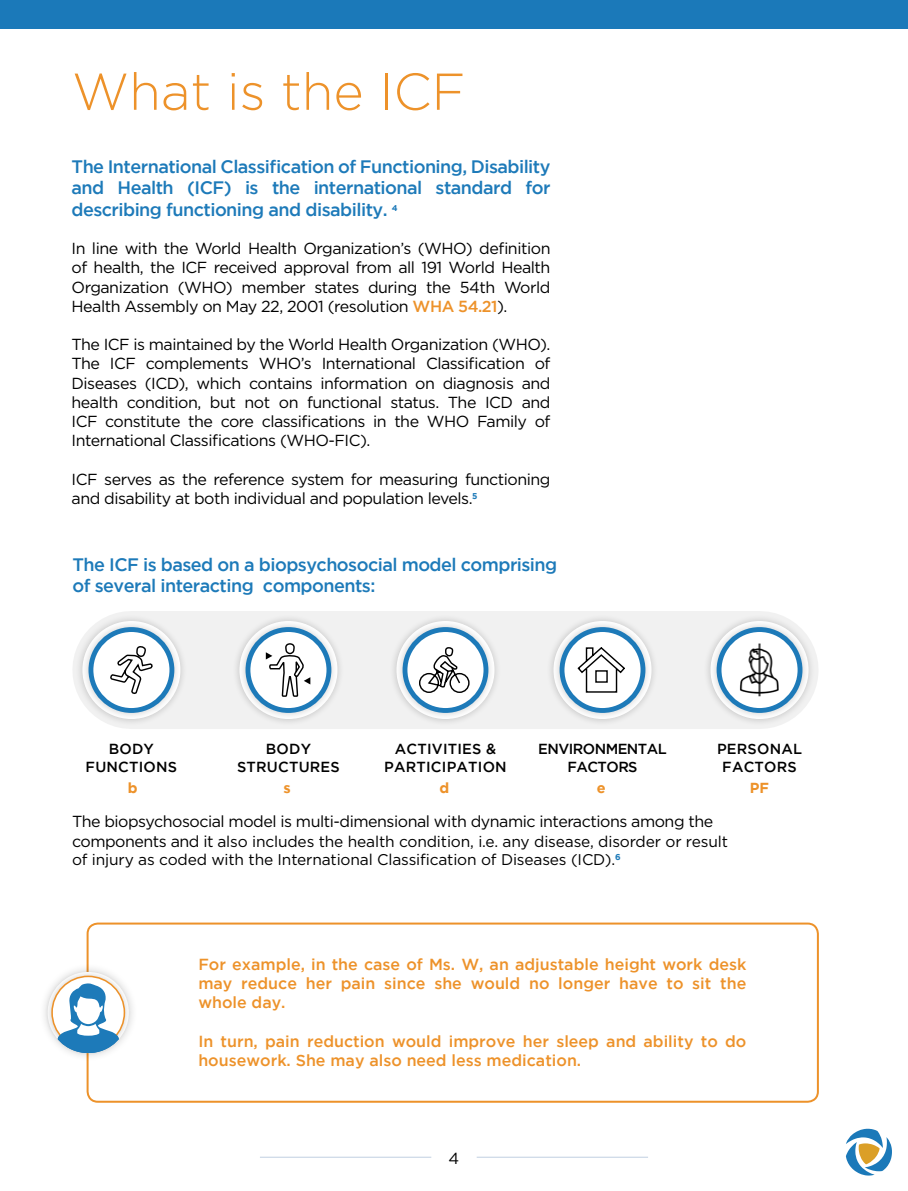
<style>
.page{position:relative;width:908px;height:1191px;background:#fff}
.page>*{position:absolute;margin:0;border:0;box-sizing:border-box;transform-origin:0 0}
.t1{font:300 51.8px "Gotham";color:#ed922a}
.t2{font:500 18px/21.6px "Gotham";letter-spacing:-.03em;color:#1d7ab9;text-align:justify}
.t3{font:16px/19.2px "Gotham";letter-spacing:-.03em;color:#000;text-align:justify}
.t4{font:500 16px/19.2px "Gotham";color:#ed922a;text-align:justify}
.t5{font:15.6px/18.6px "Gotham";letter-spacing:-.01em;color:#000}
.t6{font:500 14.6px/17.4px "Gotham";letter-spacing:.015em;color:#000;text-align:center}
.t7{font:500 14.6px/17.4px "Gotham";letter-spacing:-.035em;color:#000;text-align:center}
.t8{font:700 14.6px "Gotham";color:#ed922a}
.s1{font-weight:500;color:#ed922a}
.s2{font-size:16px}
</style>
<div class="page">
<div style="left:131px;top:611px;width:628px;height:118px;background:#f1f1f1"></div>
<div style="left:75px;top:613px;width:113px;height:113px;background:#000;opacity:.2"></div>
<div style="left:81px;top:619px;width:101px;height:101px;background:#000;opacity:.2"></div>
<svg style="left:91px;top:629px;width:81px;height:81px"></svg>
<div style="left:88px;top:627px;width:86px;height:86px;border:5px solid #1d7ab9;border-radius:50%"></div>
<svg style="left:110px;top:645px;width:45px;height:49px"></svg>
<div style="left:394px;top:619px;width:101px;height:101px;background:#000;opacity:.2"></div>
<svg style="left:405px;top:629px;width:80px;height:81px;fill:#fff"></svg>
<div style="left:402px;top:627px;width:86px;height:86px;border:5px solid #1d7ab9;border-radius:50%"></div>
<svg style="left:418px;top:645px;width:52px;height:48px"></svg>
<div style="left:702px;top:613px;width:113px;height:113px;background:#000;opacity:.2"></div>
<div style="left:708px;top:619px;width:101px;height:101px;background:#000;opacity:.2"></div>
<svg style="left:718px;top:629px;width:81px;height:81px"></svg>
<div style="left:716px;top:627px;width:86px;height:86px;border:5px solid #1d7ab9;border-radius:50%"></div>
<img style="left:736px;top:641px;width:45px;height:57px">
<div style="left:551px;top:619px;width:101px;height:101px;background:#000;opacity:.2"></div>
<svg style="left:561px;top:629px;width:81px;height:81px;fill:#fff"></svg>
<div style="left:559px;top:627px;width:86px;height:86px;border:5px solid #1d7ab9;border-radius:50%"></div>
<svg style="left:576px;top:646px;width:49px;height:47px"></svg>
<div style="left:238px;top:619px;width:101px;height:101px;background:#000;opacity:.2"></div>
<svg style="left:248px;top:629px;width:81px;height:81px;fill:#fff"></svg>
<div style="left:245px;top:627px;width:86px;height:86px;border:5px solid #1d7ab9;border-radius:50%"></div>
<svg style="left:266px;top:642px;width:44px;height:55px"></svg>
<div style="left:87px;top:922px;width:731px;height:180px;border:2px solid #ed922a;border-radius:10px"></div>
<div style="left:38px;top:962px;width:100px;height:100px;background:#000;opacity:.2"></div>
<svg style="left:48px;top:972px;width:81px;height:81px"></svg>
<svg style="left:56px;top:983px;width:64px;height:70px"></svg>
<div style="left:0;top:0;width:907px;height:29px;background:#1b79b9"></div>
<hr style="left:476px;top:1156px;width:171px;height:1px;background:#275b9b">
<hr style="left:260px;top:1156px;width:171px;height:1px;background:#275b9b">
<svg style="left:845px;top:1128px;width:46px;height:47px"></svg>
<h1 class="t1" style="left:72px;top:63px;width:395px">What is the ICF</h1>
<p class="t2" style="left:71px;top:155px;width:480px">The International Classification of Functioning, Disability and Health (ICF) is the international standard for describing functioning and disability. <sup>4</sup></p>
<p class="t3" style="left:71px;top:238px;width:480px">In line with the World Health Organization’s (WHO) definition of health, the ICF received approval from all 191 World Health Organization (WHO) member states during the 54th World Health Assembly on May 22, 2001 (resolution <span class="s1">WHA 54.21</span>).</p>
<p class="t3" style="left:71px;top:334px;width:480px">The ICF is maintained by the World Health Organization (WHO).<br>The ICF complements WHO’s International Classification of Diseases (ICD), which contains information on diagnosis and health condition, but not on functional status. The ICD and ICF constitute the core classifications in the WHO Family of International Classifications (WHO-FIC).</p>
<p class="t3" style="left:71px;top:469px;width:480px">ICF serves as the reference system for measuring functioning and disability at both individual and population levels.<sup>5</sup></p>
<p class="t2" style="left:72px;top:553px;width:486px">The ICF is based on a biopsychosocial model comprising of several interacting components:</p>
<p class="t6" style="left:86px;top:740px;width:93px">BODY<br>FUNCTIONS</p>
<p class="t8" style="left:128px;top:779px;width:11px">b</p>
<p class="t8" style="left:283px;top:779px;width:9px">s</p>
<p class="t8" style="left:439px;top:779px;width:11px">d</p>
<p class="t8" style="left:596px;top:779px;width:10px">e</p>
<p class="t8" style="left:749px;top:779px;width:21px">PF</p>
<p class="t6" style="left:237px;top:740px;width:104px">BODY<br>STRUCTURES</p>
<p class="t6" style="left:384px;top:740px;width:124px">ACTIVITIES &amp;<br>PARTICIPATION</p>
<p class="t7" style="left:538px;top:740px;width:130px">ENVIRONMENTAL<br>FACTORS</p>
<p class="t6" style="left:716px;top:740px;width:86px">PERSONAL<br>FACTORS</p>
<p class="t3" style="left:72px;top:812px;width:642px">The biopsychosocial model is multi-dimensional with dynamic interactions among the</p>
<p class="t5" style="left:72px;top:831px;width:657px"><span class="s2">components and it</span> also includes the health condition, i.e. any disease, disorder or result of injury as coded with the International Classification of Diseases (ICD).<sup>6</sup></p>
<p class="t4" style="left:198px;top:954px;width:549px">For example, in the case of Ms. W, an adjustable height work desk may reduce her pain since she would no longer have to sit the whole day.</p>
<p class="t4" style="left:198px;top:1031px;width:549px">In turn, pain reduction would improve her sleep and ability to do housework. She may also need less medication.</p>
<p class="t3" style="left:448px;top:1148px;width:12px">4</p>
</div>
